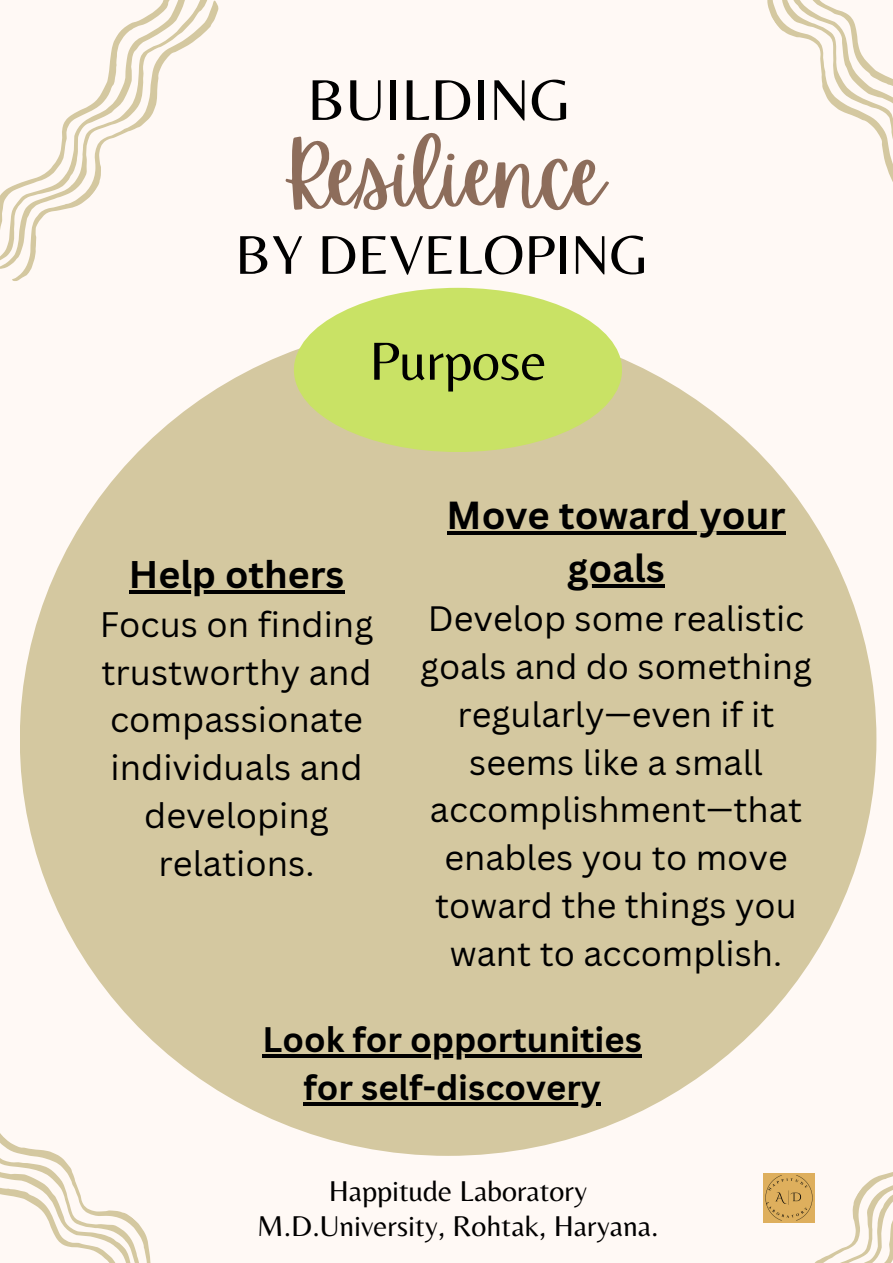
<style>
.page{position:relative;width:893px;height:1263px;background:#fff9f5}
.page>*{position:absolute;margin:0;border:0;box-sizing:border-box;transform-origin:0 0}
.t1{font:83.47px "Apricots";color:#8d6d5b}
.t2{font:59.78px "Belleza";color:#000}
.t3{font:56.78px "Belleza";color:#000}
.t4{font:55.72px "Belleza";color:#000}
.t5{font:700 38.1px "Canva Sans";color:#000}
.t6{font:700 37.5px "Canva Sans";color:#000}
.t7{font:34.5px/47.8px "Canva Sans";color:#000;text-align:center}
.t8{font:700 34.5px "Canva Sans";color:#000}
.t9{font:34.35px/47.8px "Canva Sans";color:#000;text-align:center}
.t10{font:29.85px "Belleza";color:#000}
</style>
<div class="page">
<div style="left:20px;top:323px;width:856px;height:833px;background:#d4c8a0;border-radius:50%"></div>
<div style="left:294px;top:288px;width:328px;height:164px;background:#c9e265;border-radius:50%"></div>
<svg style="left:767px;top:0;width:126px;height:182px"></svg>
<svg style="left:0;top:0;width:219px;height:277px"></svg>
<svg style="left:0;top:1070px;width:223px;height:193px"></svg>
<svg style="left:763px;top:1172px;width:130px;height:91px"></svg>
<hr style="left:129px;top:590px;width:215px;height:3px;background:#000">
<hr style="left:446px;top:531px;width:339px;height:4px;background:#000">
<svg style="left:567px;top:584px;width:98px;height:4px"></svg>
<hr style="left:262px;top:1054px;width:380px;height:4px;background:#000">
<hr style="left:303px;top:1102px;width:298px;height:3px;background:#000">
<p class="t2" style="left:307px;top:64px;width:265px">BUILDING</p>
<h2 class="t1" style="left:281px;top:129px;width:325px">Resilience</h2>
<h5 class="t3" style="left:235px;top:221px;width:414px">BY DEVELOPING</h5>
<h1 class="t4" style="left:369px;top:328px;width:179px">Purpose</h1>
<h5 class="t6" style="left:129px;top:548px;width:217px">Help others</h5>
<h5 class="t7" style="left:100px;top:599px;width:275px">Focus on finding trustworthy and compassionate individuals and developing relations.</h5>
<h4 class="t5" style="left:446px;top:488px;width:340px">Move toward your</h4>
<p class="t5" style="left:567px;top:541px;width:99px">goals</p>
<p class="t9" style="left:420px;top:594px;width:393px">Develop some realistic goals and do something regularly—even if it seems like a small accomplishment—that enables you to move toward the things you want to accomplish.</p>
<p class="t8" style="left:262px;top:1015px;width:381px">Look for opportunities</p>
<p class="t8" style="left:303px;top:1063px;width:299px">for self-discovery</p>
<h2 class="t10" style="left:329px;top:1174px;width:260px">Happitude Laboratory</h2>
<h3 class="t10" style="left:257px;top:1208px;width:403px">M.D.University, Rohtak, Haryana.</h3>
</div>
